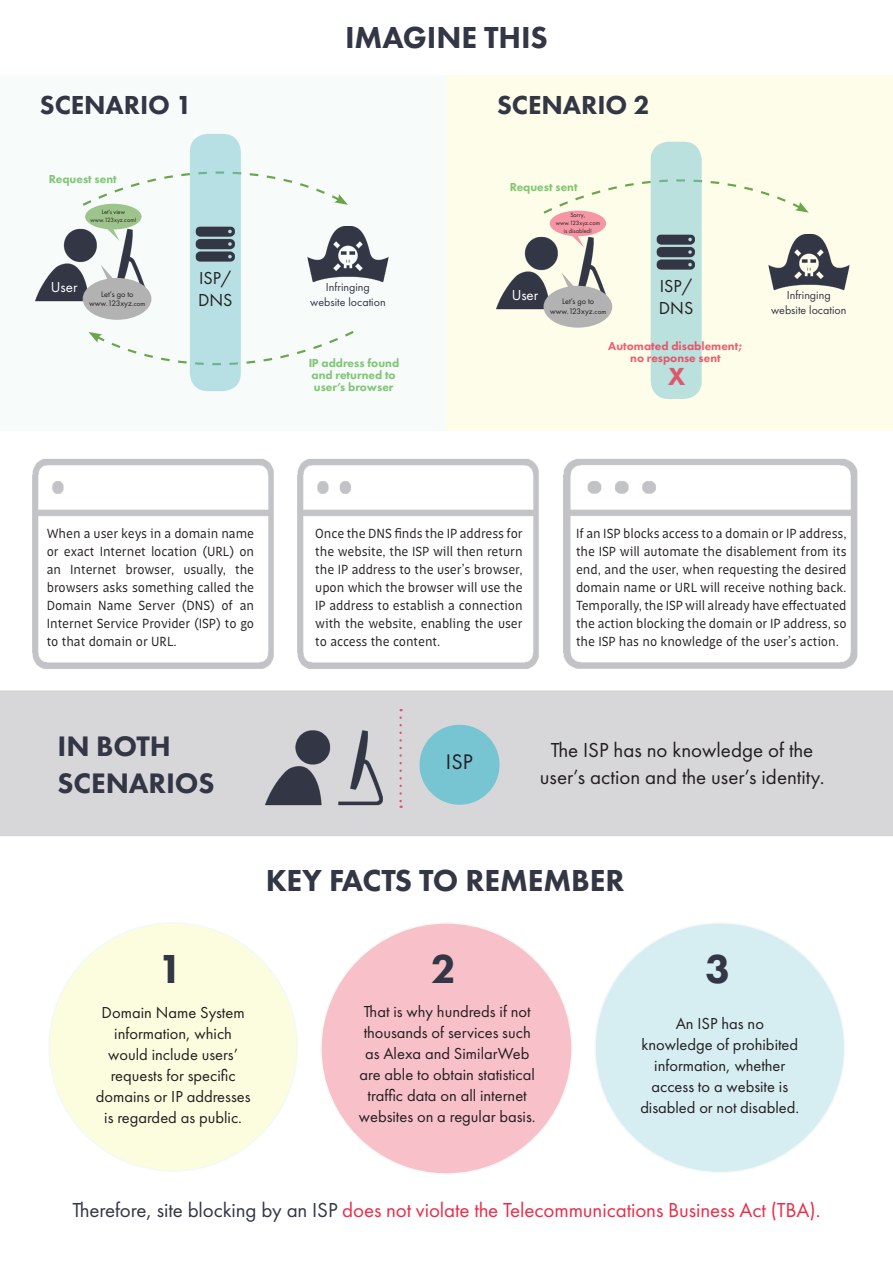
<style>
.page{position:relative;width:893px;height:1263px;background:#fff}
.page>*{position:absolute;margin:0;border:0;box-sizing:border-box;transform-origin:0 0}
.t1{font:800 42px "Futura PT";color:#333645}
.t2{font:800 31.5px "Futura PT";letter-spacing:-.005em;color:#333645}
.t3{font:800 29.25px/36.6px "Futura PT";letter-spacing:-.005em;color:#333645}
.t4{font:800 27px "Futura PT";letter-spacing:-.005em;color:#333645}
.t5{font:21.9px "Futura PT";color:#231f20}
.t6{font:21px "Futura PT";letter-spacing:-.005em;color:#ea2d49}
.t7{font:21px/27px "Futura PT";color:#231f20;text-align:center}
.t8{font:18px/21.6px "Futura PT";color:#231f20}
.t9{font:16.5px/21px "Futura PT";color:#231f20;text-align:center}
.t10{font:15px "Futura PT";color:#fff}
.t11{font:13.5px/18px "Saya FY";letter-spacing:-.005em;color:#231f20;text-align:justify}
.t12{font:800 12px/12px "Futura PT";color:#59b54d}
.t13{font:12px/15px "Futura PT";color:#333645;text-align:center}
.t14{font:800 12px/12px "Futura PT";color:#ea2d49;text-align:center}
.t15{font:8.25px/10.1px "Futura PT";color:#231f20;text-align:center}
.t16{font:6.3px/7.6px "Futura PT";color:#231f20;text-align:center}
.s1{font-size:7.05px}
.s2{color:#333645}
</style>
<div class="page">
<img style="left:32px;top:459px;width:242px;height:210px">
<img style="left:297px;top:459px;width:242px;height:210px">
<img style="left:563px;top:458px;width:295px;height:211px">
<div style="left:595px;top:923px;width:250px;height:249px;background:#d6edf1;border-radius:50%"></div>
<div style="left:49px;top:923px;width:248px;height:248px;background:#fcfcde;border-radius:50%"></div>
<div style="left:321px;top:923px;width:251px;height:251px;background:#f8c0c8;border-radius:50%"></div>
<div style="left:0;top:690px;width:893px;height:146px;background:#d7d7da"></div>
<div style="left:0;top:75px;width:446px;height:356px;background:#f7fbf9"></div>
<div style="left:446px;top:75px;width:447px;height:356px;background:#fdfde9"></div>
<img style="left:35px;top:219px;width:113px;height:83px">
<img style="left:496px;top:226px;width:113px;height:84px">
<img style="left:266px;top:717px;width:117px;height:90px">
<svg style="left:83px;top:172px;width:265px;height:35px"></svg>
<svg style="left:543px;top:178px;width:266px;height:37px"></svg>
<svg style="left:88px;top:331px;width:266px;height:33px"></svg>
<svg style="left:399px;top:717px;width:3px;height:91px"></svg>
<svg style="left:101px;top:264px;width:28px;height:16px"></svg>
<div style="left:83px;top:278px;width:68px;height:42px;background:#b2b2b2;border-radius:50%"></div>
<svg style="left:561px;top:272px;width:29px;height:17px"></svg>
<div style="left:544px;top:286px;width:68px;height:42px;background:#b2b2b2;border-radius:50%"></div>
<svg style="left:560px;top:233px;width:24px;height:15px"></svg>
<div style="left:550px;top:211px;width:56px;height:25px;background:#f596a4;border-radius:50%"></div>
<svg style="left:95px;top:226px;width:24px;height:15px"></svg>
<div style="left:85px;top:204px;width:57px;height:25px;background:#9dc48b;border-radius:50%"></div>
<div style="left:420px;top:725px;width:79px;height:80px;background:#77c5d2;border-radius:50%"></div>
<img style="left:307px;top:226px;width:82px;height:57px">
<img style="left:768px;top:234px;width:82px;height:57px">
<div style="left:190px;top:134px;width:51px;height:257px;background:#b7e0e5;border-radius:18px"></div>
<div style="left:651px;top:142px;width:51px;height:257px;background:#bae1dd;border-radius:18px"></div>
<img style="left:195px;top:226px;width:40px;height:36px">
<img style="left:656px;top:234px;width:39px;height:36px">
<div style="left:72px;top:477px;width:44px;height:26px;background:#fff"></div>
<div style="left:355px;top:477px;width:44px;height:26px;background:#fff"></div>
<p class="t4" style="left:40px;top:88px;width:154px">SCENARIO 1</p>
<p class="t12" style="left:49px;top:173px;width:70px">Request sent</p>
<p class="t16" style="left:90px;top:208px;width:48px">Let’s view www.123xyz.com!</p>
<p class="t2" style="left:345px;top:18px;width:204px">IMAGINE THIS</p>
<p class="t4" style="left:497px;top:88px;width:154px">SCENARIO 2</p>
<p class="t12" style="left:509px;top:181px;width:70px">Request sent</p>
<p class="t16" style="left:556px;top:211px;width:46px">Sorry, www.123xyz.com is disabled!</p>
<p class="t10" style="left:51px;top:278px;width:28px">User</p>
<p class="t8" style="left:198px;top:267px;width:36px">ISP/<br>DNS</p>
<p class="t8" style="left:659px;top:275px;width:36px">ISP/<br>DNS</p>
<p class="t13" style="left:310px;top:279px;width:77px">Infringing website location</p>
<p class="t13" style="left:771px;top:287px;width:77px">Infringing website location</p>
<p class="t10" style="left:512px;top:286px;width:28px">User</p>
<p class="t15" style="left:89px;top:289px;width:58px">Let’s go to www.123xyz.<span class="s1">com</span></p>
<p class="t15" style="left:550px;top:297px;width:58px">Let’s go to www.123xyz.<span class="s1">com</span></p>
<p class="t12" style="left:308px;top:357px;width:93px">IP address found and returned to user’s browser</p>
<p class="t14" style="left:608px;top:340px;width:136px">Automated disablement; no response sent</p>
<p class="t11" style="left:47px;top:524px;width:209px">When a user keys in a domain name or exact Internet location (URL) on an Internet browser, usually, the browsers asks something called the Domain Name Server (DNS) of an Internet Service Provider (ISP) to go to that domain or URL.</p>
<p class="t11" style="left:315px;top:524px;width:209px">Once the DNS finds the IP address for the website, the ISP will then return the IP address to the user’s browser, upon which the browser will use the IP address to establish a connection with the website, enabling the user to access the content.</p>
<p class="t11" style="left:576px;top:524px;width:272px">If an ISP blocks access to a domain or IP address, the ISP will automate the disablement from its end, and the user, when requesting the desired domain name or URL will receive nothing back.<br>Temporally, the ISP will already have effectuated the action blocking the domain or IP address, so the ISP has no knowledge of the user’s action.</p>
<p class="t3" style="left:58px;top:728px;width:158px">IN BOTH<br>SCENARIOS</p>
<p class="t5" style="left:446px;top:749px;width:28px">ISP</p>
<p class="t7" style="left:540px;top:736px;width:286px">The ISP has no knowledge of the user’s action and the user’s identity.</p>
<p class="t2" style="left:266px;top:861px;width:360px">KEY FACTS TO REMEMBER</p>
<p class="t1" style="left:158px;top:943px;width:27px">1</p>
<p class="t1" style="left:431px;top:943px;width:27px">2</p>
<p class="t1" style="left:705px;top:943px;width:27px">3</p>
<p class="t9" style="left:96px;top:1002px;width:156px">Domain Name System information, which would include users’ requests for specific domains or IP addresses is regarded as public.</p>
<p class="t9" style="left:359px;top:1001px;width:178px">That is why hundreds if not thousands of services such as Alexa and SimilarWeb are able to obtain statistical traffic data on all internet websites on a regular basis.</p>
<p class="t9" style="left:640px;top:1013px;width:160px">An ISP has no knowledge of prohibited information, whether access to a website is disabled or not disabled.</p>
<p class="t6" style="left:73px;top:1197px;width:749px"><span class="s2">Therefore, site blocking by an ISP</span> does not violate the Telecommunications Business Act (TBA).</p>
</div>
